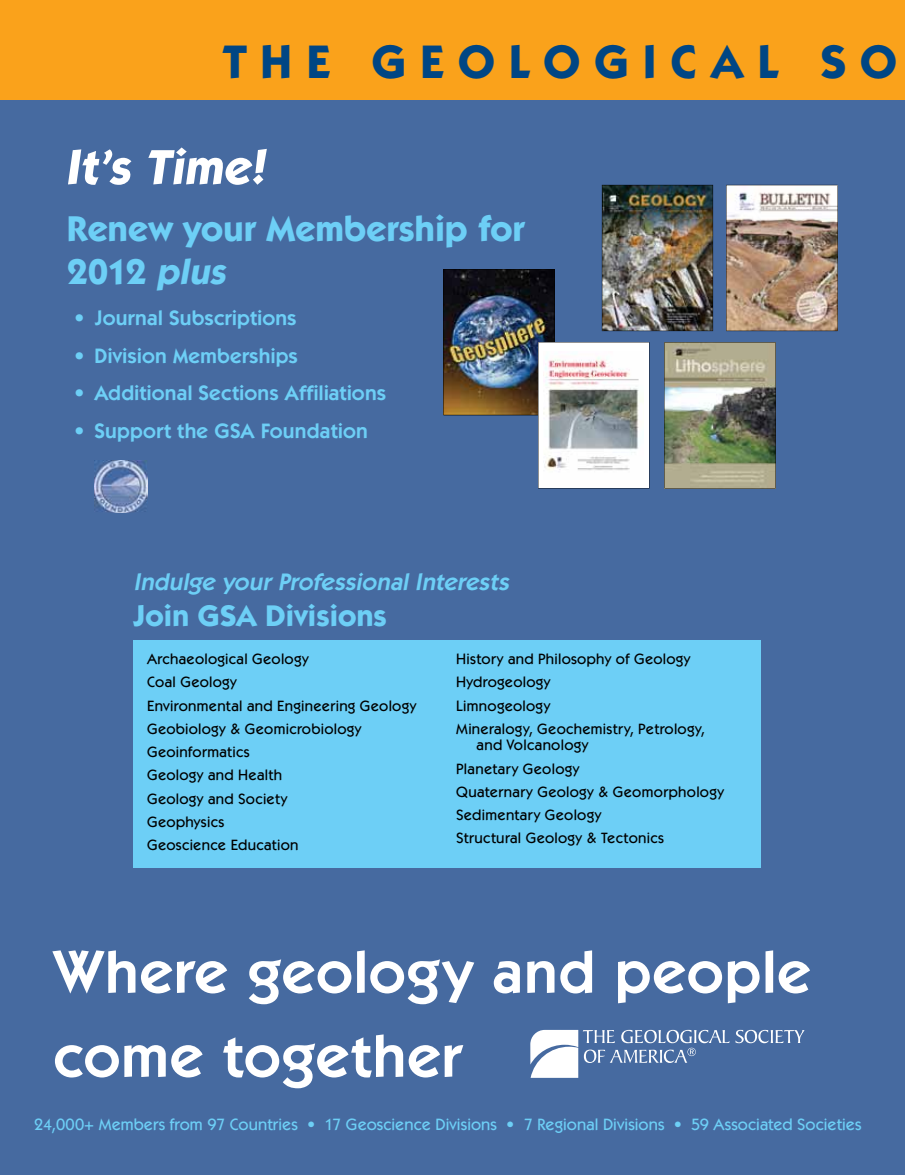
<style>
.page{position:relative;width:905px;height:1175px;background:#fff}
.page>*{position:absolute;margin:0;border:0;box-sizing:border-box;transform-origin:0 0}
.t1{font:600 60px/84px "Itc Kabel";letter-spacing:.02em;color:#fff}
.t2{font:700 47.25px "Itc Kabel";letter-spacing:.305em;color:#004684}
.t3{font:700 36px/43.2px "Itc Kabel";letter-spacing:.005em;color:#6dcff6}
.t4{font:700 30px "Itc Kabel";letter-spacing:.005em;color:#6dcff6}
.t5{font:italic 600 24px "Itc Kabel";color:#6dcff6}
.t6{font:600 21px "Itc Kabel";letter-spacing:.01em;color:#6dcff6}
.t7{font:500 16.5px "Itc Kabel";letter-spacing:.005em;color:#6dcff6}
.t8{font:500 15px/23.2px "Itc Kabel";letter-spacing:.015em;color:#000}
.s1{font-style:italic}
.s2{font-weight:500}
</style>
<div class="page">
<div style="left:0;top:90px;width:904px;height:1084px;background:#466aa0"></div>
<div style="left:0;top:0;width:904px;height:99px;background:#faa21b"></div>
<svg style="left:68px;top:147px;width:199px;height:38px"></svg>
<div style="left:134px;top:640px;width:627px;height:228px;background:#6dcff6"></div>
<img style="left:95px;top:460px;width:52px;height:53px">
<svg style="left:735px;top:1029px;width:69px;height:14px"></svg>
<svg style="left:530px;top:1029px;width:199px;height:48px"></svg>
<img style="left:443px;top:185px;width:394px;height:303px">
<h2 class="t2" style="left:223px;top:33px;width:675px">THE GEOLOGICAL SO</h2>
<h3 class="t3" style="left:68px;top:206px;width:458px">Renew your Membership for<br>2012 <span class="s1">plus</span></h3>
<h3 class="t6" style="left:74px;top:305px;width:224px"><span class="s2">•</span> Journal Subscriptions</h3>
<h3 class="t6" style="left:74px;top:343px;width:225px"><span class="s2">•</span> Division Memberships</h3>
<h3 class="t6" style="left:74px;top:380px;width:313px"><span class="s2">•</span> Additional Sections Affiliations</h3>
<h3 class="t6" style="left:74px;top:418px;width:295px"><span class="s2">•</span> Support the GSA Foundation</h3>
<h3 class="t5" style="left:134px;top:568px;width:381px">Indulge your Professional Interests</h3>
<h3 class="t4" style="left:134px;top:597px;width:255px">Join GSA Divisions</h3>
<p class="t8" style="left:147px;top:647px;width:271px">Archaeological Geology<br>Coal Geology<br>Environmental and Engineering Geology<br>Geobiology &amp; Geomicrobiology<br>Geoinformatics<br>Geology and Health<br>Geology and Society<br>Geophysics<br>Geoscience Education</p>
<p class="t8" style="left:456px;top:647px;width:250px">History and Philosophy of Geology<br>Hydrogeology<br>Limnogeology<br>Mineralogy, Geochemistry, Petrology,</p>
<p class="t8" style="left:456px;top:733px;width:269px;text-indent:20px">and Volcanology<br>Planetary Geology<br>Quaternary Geology &amp; Geomorphology<br>Sedimentary Geology<br>Structural Geology &amp; Tectonics</p>
<h1 class="t1" style="left:53px;top:929px;width:758px">Where geology and people come together</h1>
<p class="t7" style="left:34px;top:1114px;width:828px">24,000+ Members from 97 Countries • 17 Geoscience Divisions • 7 Regional Divisions • 59 Associated Societies</p>
</div>
